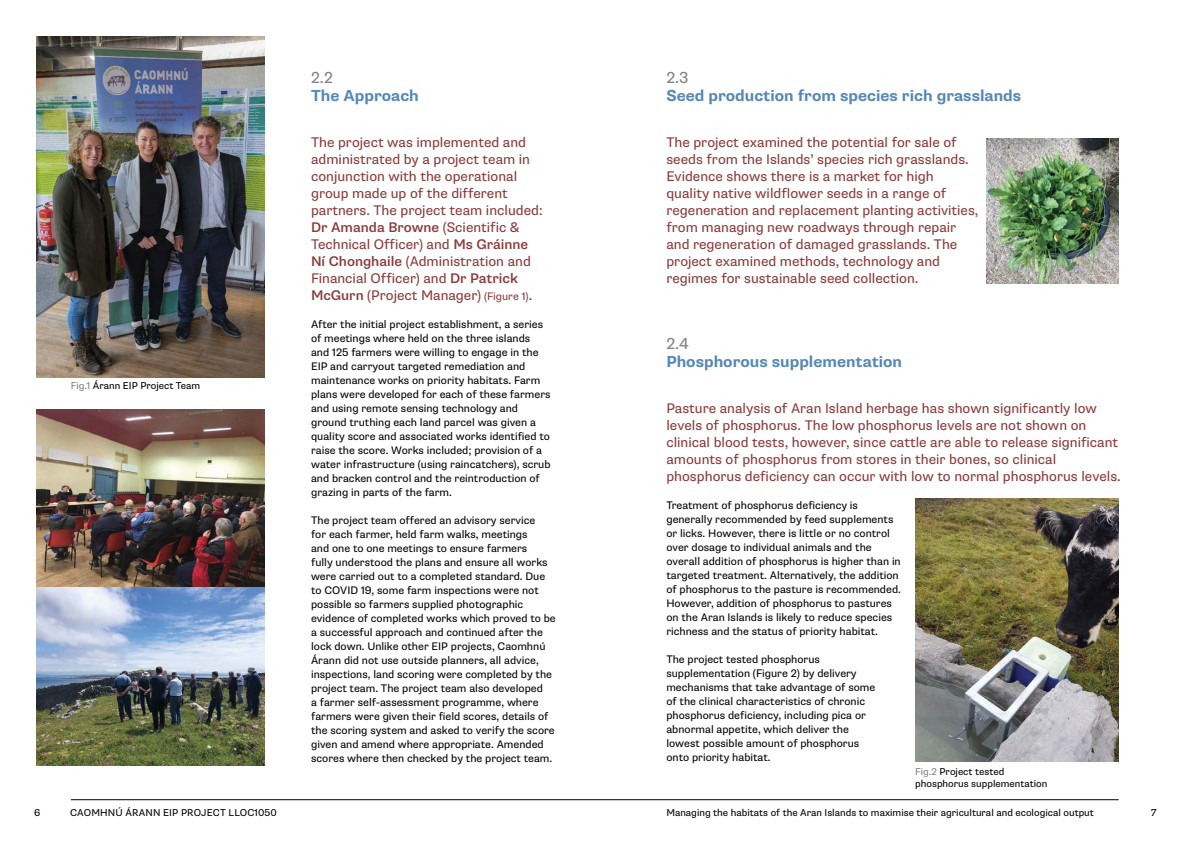
<style>
.page{position:relative;width:1191px;height:842px;background:#fff}
.page>*{position:absolute;margin:0;border:0;box-sizing:border-box;transform-origin:0 0}
.t1{font:700 16px "Supria Sans";color:#5587b7}
.t2{font:16px "Supria Sans";color:#808285}
.t3{font:14px/17px "Supria Sans";color:#8b3a3a}
.t4{font:11px/14px "Supria Sans";color:#000}
.t5{font:10px/12px "Supria Sans";color:#000}
.s1{color:#808285}
.s2{font-weight:500}
.s3{font-size:11px}
</style>
<div class="page">
<img style="left:36px;top:36px;width:228px;height:342px">
<img style="left:36px;top:410px;width:228px;height:355px">
<img style="left:915px;top:498px;width:203px;height:264px">
<img style="left:986px;top:139px;width:132px;height:144px">
<hr style="left:71px;top:799px;width:1047px;height:1px;background:#000">
<p class="t5" style="left:71px;top:380px;width:131px"><span class="s1">Fig.1</span> Árann EIP Project Team</p>
<h1 class="t2" style="left:311px;top:68px;width:23px">2.2</h1>
<h1 class="t1" style="left:311px;top:86px;width:109px">The Approach</h1>
<p class="t3" style="left:311px;top:134px;width:233px">The project was implemented and administrated by a project team in conjunction with the operational group made up of the different partners. The project team included:<br><span class="s2">Dr Amanda Browne</span> (Scientific &amp; Technical Officer) and <span class="s2">Ms Gráinne Ní Chonghaile</span> (Administration and Financial Officer) and <span class="s2">Dr Patrick McGurn</span> (Project Manager) <span class="s3">(Figure 1)</span>.</p>
<p class="t4" style="left:311px;top:317px;width:241px">After the initial project establishment, a series of meetings where held on the three islands and 125 farmers were willing to engage in the EIP and carryout targeted remediation and maintenance works on priority habitats. Farm plans were developed for each of these farmers and using remote sensing technology and ground truthing each land parcel was given a quality score and associated works identified to raise the score. Works included; provision of a water infrastructure (using raincatchers), scrub and bracken control and the reintroduction of grazing in parts of the farm.</p>
<p class="t4" style="left:311px;top:513px;width:246px">The project team offered an advisory service<br>for each farmer, held farm walks, meetings<br>and one to one meetings to ensure farmers<br>fully understood the plans and ensure all works were carried out to a completed standard. Due to COVID 19, some farm inspections were not possible so farmers supplied photographic evidence of completed works which proved to be a successful approach and continued after the lock down. Unlike other EIP projects, Caomhnú Árann did not use outside planners, all advice, inspections, land scoring were completed by the project team. The project team also developed<br>a farmer self-assessment programme, where farmers were given their field scores, details of the scoring system and asked to verify the score given and amend where appropriate. Amended scores where then checked by the project team.</p>
<h1 class="t2" style="left:666px;top:68px;width:24px">2.3</h1>
<h1 class="t1" style="left:666px;top:86px;width:356px">Seed production from species rich grasslands</h1>
<p class="t3" style="left:666px;top:134px;width:314px">The project examined the potential for sale of seeds from the Islands’ species rich grasslands.<br>Evidence shows there is a market for high quality native wildflower seeds in a range of regeneration and replacement planting activities, from managing new roadways through repair and regeneration of damaged grasslands. The project examined methods, technology and regimes for sustainable seed collection.</p>
<h1 class="t2" style="left:666px;top:334px;width:24px">2.4</h1>
<h1 class="t1" style="left:666px;top:352px;width:237px">Phosphorous supplementation</h1>
<p class="t3" style="left:666px;top:400px;width:456px">Pasture analysis of Aran Island herbage has shown significantly low levels of phosphorus. The low phosphorus levels are not shown on clinical blood tests, however, since cattle are able to release significant amounts of phosphorus from stores in their bones, so clinical phosphorus deficiency can occur with low to normal phosphorus levels.</p>
<p class="t4" style="left:666px;top:499px;width:236px">Treatment of phosphorus deficiency is generally recommended by feed supplements or licks. However, there is little or no control over dosage to individual animals and the overall addition of phosphorus is higher than in targeted treatment. Alternatively, the addition of phosphorus to the pasture is recommended.<br>However, addition of phosphorus to pastures on the Aran Islands is likely to reduce species richness and the status of priority habitat.</p>
<p class="t4" style="left:666px;top:653px;width:210px">The project tested phosphorus supplementation (Figure 2) by delivery mechanisms that take advantage of some of the clinical characteristics of chronic phosphorus deficiency, including pica or abnormal appetite, which deliver the lowest possible amount of phosphorus onto priority habitat.</p>
<p class="t5" style="left:915px;top:766px;width:134px"><span class="s1">Fig.2</span> Project tested phosphorus supplementation</p>
<p class="t5" style="left:34px;top:806px;width:8px">6</p>
<p class="t5" style="left:70px;top:806px;width:208px">CAOMHNÚ ÁRANN EIP PROJECT LLOC1050</p>
<p class="t5" style="left:666px;top:806px;width:429px">Managing the habitats of the Aran Islands to maximise their agricultural and ecological output</p>
<p class="t5" style="left:1151px;top:806px;width:7px">7</p>
</div>
